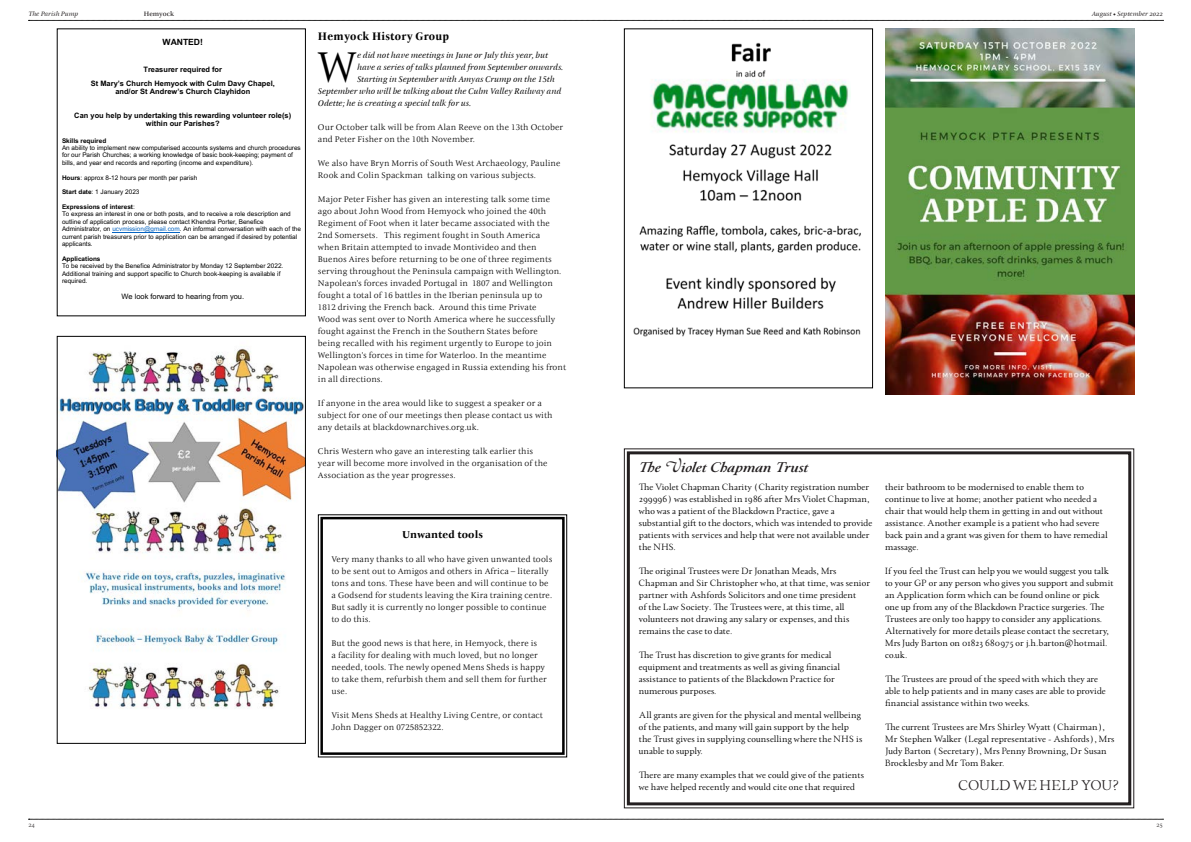
<style>
.page{position:relative;width:1191px;height:842px;background:#fff}
.page>*{position:absolute;margin:0;border:0;box-sizing:border-box;transform-origin:0 0}
.t1{font:47.3px "ITC New Veljovic Pro";color:#000}
.t2{font:italic 700 14px "Paciencia";color:#231f20}
.t3{font:14px "Paciencia";letter-spacing:.02em;color:#231f20}
.t4{font:700 condensed 12px "ITC New Veljovic Pro";letter-spacing:.02em;color:#000}
.t5{font:700 11px "ITC New Veljovic Pro";letter-spacing:.01em;color:#000}
.t6{font:9px/12px "Paciencia";letter-spacing:.01em;color:#000}
.t7{font:9px/12px "ITC New Veljovic Pro";letter-spacing:.01em;color:#000}
.t8{font:italic 9px "ITC New Veljovic Pro";color:#000}
.t9{font:700 8.6px "Arial";letter-spacing:-.005em;color:#000}
.t10{font:700 7.4px/13.6px "Arial";letter-spacing:.005em;color:#000;text-align:center}
.t11{font:7.4px "Arial";letter-spacing:.005em;color:#000}
.t12{font:italic 7px "ITC New Veljovic Pro";color:#231f20}
.t13{font:500 7px "ITC New Veljovic Pro";color:#231f20}
.t14{font:7px "ITC New Veljovic Pro";color:#231f20}
.t15{font:6.4px/7.4px "Arial";color:#000}
.t16{font:700 6.4px "Arial";color:#000}
.s1{font-weight:700}
.s2{color:#0563c1}
</style>
<div class="page">
<svg style="left:28px;top:819px;width:1135px;height:1px"></svg>
<svg style="left:28px;top:20px;width:1135px;height:1px"></svg>
<svg style="left:623px;top:448px;width:511px;height:361px"></svg>
<div style="left:627px;top:451px;width:504px;height:354px;border:3px solid #231f20"></div>
<img style="left:633px;top:42px;width:228px;height:295px">
<div style="left:624px;top:28px;width:249px;height:360px;border:1px solid #000"></div>
<hr style="left:112px;top:232px;width:68px;height:1px;background:#0563c1">
<img style="left:885px;top:28px;width:249px;height:366px">
<svg style="left:317px;top:514px;width:250px;height:244px"></svg>
<div style="left:320px;top:517px;width:244px;height:238px;border:2px solid #000"></div>
<img style="left:59px;top:348px;width:245px;height:361px">
<div style="left:57px;top:336px;width:249px;height:408px;border:1px solid #000"></div>
<p class="t12" style="left:28px;top:10px;width:51px">The Parish Pump</p>
<p class="t13" style="left:144px;top:10px;width:32px">Hemyock</p>
<p class="t12" style="left:1091px;top:10px;width:72px">August • September 2022</p>
<p class="t9" style="left:163px;top:36px;width:42px">WANTED!</p>
<p class="t10" style="left:91px;top:63px;width:186px">Treasurer required for<br>St Mary’s Church Hemyock with Culm Davy Chapel,</p>
<p class="t10" style="left:115px;top:85px;width:136px">and/or St Andrew’s Church Clayhidon</p>
<p class="t10" style="left:74px;top:111px;width:218px;line-height:8.6px">Can you help by undertaking this rewarding volunteer role(s) within our Parishes?</p>
<p class="t16" style="left:62px;top:136px;width:46px">Skills required</p>
<p class="t15" style="left:62px;top:144px;width:240px">An ability to implement new computerised accounts systems and church procedures for our Parish Churches; a working knowledge of basic book-keeping; payment of bills, and year end records and reporting (income and expenditure).</p>
<p class="t15" style="left:62px;top:174px;width:137px"><span class="s1">Hours</span>: approx 8-12 hours per month per parish</p>
<p class="t15" style="left:62px;top:188px;width:79px"><span class="s1">Start date</span>: 1 January 2023</p>
<p class="t15" style="left:62px;top:203px;width:240px"><span class="s1">Expressions of interest</span>:<br>To express an interest in one or both posts, and to receive a role description and outline of application process, please contact Khendra Porter, Benefice Administrator, on <span class="s2">ucvmission@gmail.com</span>. An informal conversation with each of the current parish treasurers prior to application can be arranged if desired by potential applicants.</p>
<p class="t16" style="left:62px;top:254px;width:40px">Applications</p>
<p class="t15" style="left:62px;top:262px;width:223px">To be received by the Benefice Administrator by Monday 12 September 2022.<br>Additional training and support specific to Church book-keeping is available if required.</p>
<p class="t11" style="left:121px;top:291px;width:124px">We look forward to hearing from you.</p>
<h3 class="t4" style="left:318px;top:29px;width:133px">Hemyock History Group</h3>
<h1 class="t1" style="left:317px;top:38px;width:41px">W</h1>
<p class="t8" style="left:357px;top:50px;width:192px">e did not have meetings in June or July this year, but</p>
<p class="t8" style="left:357px;top:62px;width:208px">have a series of talks planned from September onwards.</p>
<p class="t8" style="left:357px;top:74px;width:199px">Starting in September with Amyas Crump on the 15th</p>
<p class="t8" style="left:318px;top:86px;width:245px">September who will be talking about the Culm Valley Railway and</p>
<p class="t8" style="left:318px;top:98px;width:155px">Odette; he is creating a special talk for us.</p>
<p class="t7" style="left:318px;top:121px;width:247px">Our October talk will be from Alan Reeve on the 13th October and Peter Fisher on the 10th November.</p>
<p class="t7" style="left:318px;top:157px;width:244px">We also have Bryn Morris of South West Archaeology, Pauline<br>Rook and Colin Spackman talking on various subjects.</p>
<p class="t7" style="left:318px;top:193px;width:250px">Major Peter Fisher has given an interesting talk some time ago about John Wood from Hemyock who joined the 40th Regiment of Foot when it later became associated with the 2nd Somersets. This regiment fought in South America<br>when Britain attempted to invade Montivideo and then Buenos Aires before returning to be one of three regiments serving throughout the Peninsula campaign with Wellington.<br>Napolean’s forces invaded Portugal in 1807 and Wellington fought a total of 16 battles in the Iberian peninsula up to<br>1812 driving the French back. Around this time Private<br>Wood was sent over to North America where he successfully fought against the French in the Southern States before<br>being recalled with his regiment urgently to Europe to join Wellington’s forces in time for Waterloo. In the meantime Napolean was otherwise engaged in Russia extending his front in all directions.</p>
<p class="t7" style="left:318px;top:397px;width:236px">If anyone in the area would like to suggest a speaker or a subject for one of our meetings then please contact us with any details at blackdownarchives.org.uk.</p>
<p class="t7" style="left:318px;top:445px;width:231px">Chris Western who gave an interesting talk earlier this year will become more involved in the organisation of the<br>Association as the year progresses.</p>
<p class="t5" style="left:402px;top:528px;width:82px">Unwanted tools</p>
<p class="t7" style="left:331px;top:553px;width:222px">Very many thanks to all who have given unwanted tools to be sent out to Amigos and others in Africa – literally tons and tons. These have been and will continue to be a Godsend for students leaving the Kira training centre.<br>But sadly it is currently no longer possible to continue to do this.</p>
<p class="t7" style="left:331px;top:637px;width:217px">But the good news is that here, in Hemyock, there is<br>a facility for dealing with much loved, but no longer needed, tools. The newly opened Mens Sheds is happy to take them, refurbish them and sell them for further use.</p>
<p class="t7" style="left:331px;top:709px;width:213px">Visit Mens Sheds at Healthy Living Centre, or contact<br>John Dagger on 0725852322.</p>
<p class="t14" style="left:28px;top:820px;width:8px">24</p>
<h2 class="t2" style="left:639px;top:459px;width:171px">The Violet Chapman Trust</h2>
<p class="t6" style="left:639px;top:481px;width:235px">The Violet Chapman Charity (Charity registration number 299996) was established in 1986 after Mrs Violet Chapman, who was a patient of the Blackdown Practice, gave a substantial gift to the doctors, which was intended to provide patients with services and help that were not available under the NHS.</p>
<p class="t6" style="left:639px;top:565px;width:233px">The original Trustees were Dr Jonathan Meads, Mrs Chapman and Sir Christopher who, at that time, was senior partner with Ashfords Solicitors and one time president<br>of the Law Society. The Trustees were, at this time, all volunteers not drawing any salary or expenses, and this remains the case to date.</p>
<p class="t6" style="left:639px;top:649px;width:203px">The Trust has discretion to give grants for medical equipment and treatments as well as giving financial assistance to patients of the Blackdown Practice for numerous purposes.</p>
<p class="t6" style="left:639px;top:709px;width:225px">All grants are given for the physical and mental wellbeing of the patients, and many will gain support by the help the Trust gives in supplying counselling where the NHS is unable to supply.</p>
<p class="t6" style="left:639px;top:769px;width:227px">There are many examples that we could give of the patients we have helped recently and would cite one that required</p>
<p class="t6" style="left:885px;top:481px;width:224px">their bathroom to be modernised to enable them to continue to live at home; another patient who needed a chair that would help them in getting in and out without assistance. Another example is a patient who had severe back pain and a grant was given for them to have remedial massage.</p>
<p class="t6" style="left:885px;top:565px;width:230px">If you feel the Trust can help you we would suggest you talk to your GP or any person who gives you support and submit an Application form which can be found online or pick one up from any of the Blackdown Practice surgeries. The Trustees are only too happy to consider any applications.<br>Alternatively for more details please contact the secretary, Mrs Judy Barton on 01823 680975 or j.h.barton@hotmail. co.uk.</p>
<p class="t6" style="left:885px;top:673px;width:222px">The Trustees are proud of the speed with which they are able to help patients and in many cases are able to provide financial assistance within two weeks.</p>
<p class="t6" style="left:885px;top:721px;width:231px">The current Trustees are Mrs Shirley Wyatt (Chairman), Mr Stephen Walker (Legal representative - Ashfords), Mrs Judy Barton (Secretary), Mrs Penny Browning, Dr Susan Brocklesby and Mr Tom Baker.</p>
<h2 class="t3" style="left:958px;top:777px;width:162px">COULD WE HELP YOU?</h2>
<p class="t14" style="left:1156px;top:820px;width:8px">25</p>
</div>
